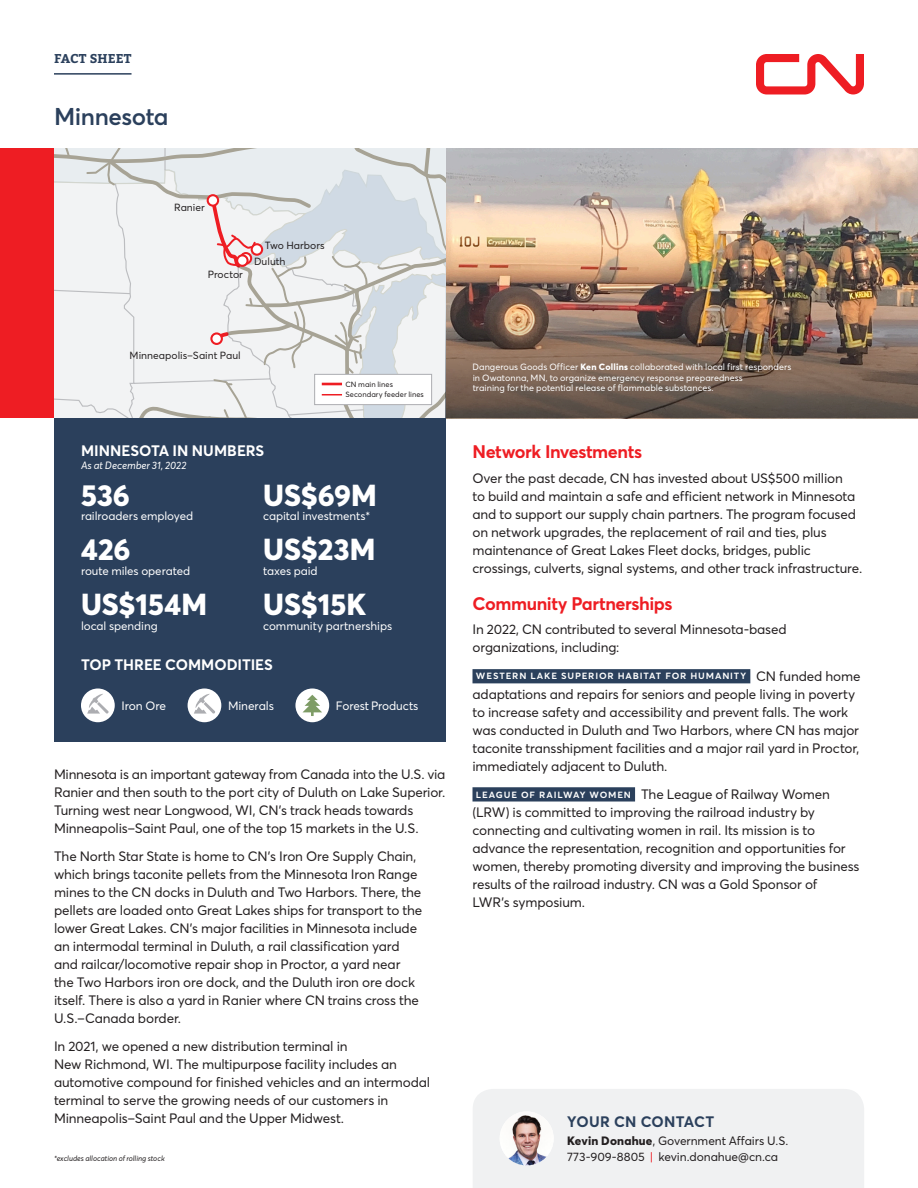
<style>
.page{position:relative;width:918px;height:1188px;background:#fff}
.page>*{position:absolute;margin:0;border:0;box-sizing:border-box;transform-origin:0 0}
.In_Numbers__Prov_Sta{font:800 30px "Averta";letter-spacing:.005em;color:#fff}
.Province_State__H1{font:600 24px "Averta";color:#2b405c}
.Subhead__H2__-_Bigge{font:700 18px "Averta";letter-spacing:-.025em;color:#ee1d23}
.In_Numbers__Prov_Sta-2{font:700 15px "Averta";color:#fff}
.Stay_Connected_-_Sub{font:700 15px "Averta";letter-spacing:.015em;color:#2b405c}
.Body_copy_-_9pt{font:13.5px/18px "Averta";letter-spacing:-.015em;color:#231f20}
.t1{font:700 12.75px "Bitter";letter-spacing:.01em;color:#2b405c}
.Body_copy_-_8pt__les{font:12px/15.5px "Averta";letter-spacing:-.005em;color:#231f20}
.Body_copy_-_8pt{font:12px "Averta";letter-spacing:-.01em;color:#fff}
.In_Numbers__Prov_Sta-3{font:11.7px "Averta";letter-spacing:-.01em;color:#fff}
.Body_copy_-_9pt-2{font:600 10.8px "Averta";letter-spacing:.08em;color:#fff}
.In_Numbers__Prov_Sta-4{font:italic 10.5px "Averta";color:#fff}
.t2{font:10.35px "Averta";color:#231f20}
.Photo_caption_-_Whit{font:9px/10.8px "Averta";letter-spacing:.005em;color:#fff}
.Fine_print{font:italic 7.5px "Averta";letter-spacing:-.005em;color:#231f20}
.Legend{font:7.5px "Averta";letter-spacing:.005em;color:#231f20}
.s1{font-weight:800}
.s2{font-weight:400;font-size:13.5px;color:#231f20}
.s3{font-weight:600;font-size:10.8px;color:#fff}
.s4{color:#ee1d23}
</style>
<div class="page">
<hr style="left:54px;top:73px;width:78px;height:2px;background:#2b405c">
<svg style="left:756px;top:54px;width:108px;height:40px"></svg>
<div style="left:473px;top:1089px;width:391px;height:99px;background:#f0f1f2"></div>
<img style="left:500px;top:1111px;width:54px;height:54px;border-radius:27px">
<img style="left:446px;top:148px;width:472px;height:162px">
<div style="left:0;top:148px;width:54px;height:270px;background:#ee1d23"></div>
<svg style="left:446px;top:310px;width:472px;height:108px;background:#766153"></svg>
<svg style="left:54px;top:148px;width:392px;height:270px"></svg>
<div style="left:54px;top:418px;width:392px;height:324px;background:#2b405c"></div>
<div style="left:472px;top:669px;width:278px;height:14px;background:#2b405c"></div>
<div style="left:472px;top:787px;width:163px;height:15px;background:#2b405c"></div>
<div style="left:295px;top:688px;width:34px;height:34px;background:#fff;border-radius:50%"></div>
<svg style="left:302px;top:695px;width:20px;height:21px"></svg>
<div style="left:188px;top:688px;width:33px;height:34px;background:#fff;border-radius:50%"></div>
<svg style="left:194px;top:693px;width:21px;height:21px"></svg>
<div style="left:81px;top:688px;width:34px;height:34px;background:#fff;border-radius:50%"></div>
<svg style="left:87px;top:693px;width:22px;height:21px"></svg>
<p class="t1" style="left:54px;top:49px;width:79px">FACT SHEET</p>
<p class="Province_State__H1" style="left:54px;top:101px;width:116px">Minnesota</p>
<p class="t2" style="left:174px;top:201px;width:32px">Ranier</p>
<p class="t2" style="left:208px;top:268px;width:37px">Proctor</p>
<p class="t2" style="left:265px;top:239px;width:61px">Two Harbors</p>
<p class="t2" style="left:254px;top:255px;width:33px">Duluth</p>
<p class="t2" style="left:130px;top:349px;width:113px">Minneapolis–Saint Paul</p>
<p class="Legend" style="left:345px;top:379px;width:49px">CN main lines</p>
<p class="Legend" style="left:345px;top:390px;width:80px">Secondary feeder lines</p>
<p class="In_Numbers__Prov_Sta-2" style="left:81px;top:441px;width:185px">MINNESOTA IN NUMBERS</p>
<p class="In_Numbers__Prov_Sta-4" style="left:81px;top:458px;width:107px">As at December 31, 2022</p>
<p class="In_Numbers__Prov_Sta" style="left:81px;top:476px;width:51px">536</p>
<p class="In_Numbers__Prov_Sta-3" style="left:81px;top:509px;width:114px">railroaders employed</p>
<p class="In_Numbers__Prov_Sta" style="left:81px;top:530px;width:51px">426</p>
<p class="In_Numbers__Prov_Sta-3" style="left:81px;top:563px;width:111px">route miles operated</p>
<p class="In_Numbers__Prov_Sta" style="left:81px;top:585px;width:128px">US$154M</p>
<p class="In_Numbers__Prov_Sta-3" style="left:81px;top:618px;width:78px">local spending</p>
<p class="In_Numbers__Prov_Sta" style="left:263px;top:476px;width:115px">US$69M</p>
<p class="In_Numbers__Prov_Sta-3" style="left:263px;top:509px;width:108px">capital investments*</p>
<p class="In_Numbers__Prov_Sta" style="left:263px;top:530px;width:114px">US$23M</p>
<p class="In_Numbers__Prov_Sta-3" style="left:263px;top:563px;width:56px">taxes paid</p>
<p class="In_Numbers__Prov_Sta" style="left:263px;top:585px;width:105px">US$15K</p>
<p class="In_Numbers__Prov_Sta-3" style="left:263px;top:618px;width:130px">community partnerships</p>
<p class="In_Numbers__Prov_Sta-2" style="left:81px;top:655px;width:193px">TOP THREE COMMODITIES</p>
<p class="Body_copy_-_8pt" style="left:122px;top:698px;width:46px">Iron Ore</p>
<p class="Body_copy_-_8pt" style="left:228px;top:698px;width:47px">Minerals</p>
<p class="Body_copy_-_8pt" style="left:336px;top:698px;width:84px">Forest Products</p>
<p class="Body_copy_-_9pt" style="left:54px;top:765px;width:393px">Minnesota is an important gateway from Canada into the U.S. via Ranier and then south to the port city of Duluth on Lake Superior.<br>Turning west near Longwood, WI, CN’s track heads towards Minneapolis–Saint Paul, one of the top 15 markets in the U.S.</p>
<p class="Body_copy_-_9pt" style="left:54px;top:847px;width:370px">The North Star State is home to CN’s Iron Ore Supply Chain, which brings taconite pellets from the Minnesota Iron Range mines to the CN docks in Duluth and Two Harbors. There, the pellets are loaded onto Great Lakes ships for transport to the lower Great Lakes. CN’s major facilities in Minnesota include an intermodal terminal in Duluth, a rail classification yard and railcar/locomotive repair shop in Proctor, a yard near the Two Harbors iron ore dock, and the Duluth iron ore dock itself. There is also a yard in Ranier where CN trains cross the U.S.–Canada border.</p>
<p class="Body_copy_-_9pt" style="left:54px;top:1037px;width:378px">In 2021, we opened a new distribution terminal in<br>New Richmond, WI. The multipurpose facility includes an automotive compound for finished vehicles and an intermodal terminal to serve the growing needs of our customers in Minneapolis–Saint Paul and the Upper Midwest.</p>
<p class="Fine_print" style="left:54px;top:1154px;width:112px">*excludes allocation of rolling stock</p>
<p class="Photo_caption_-_Whit" style="left:473px;top:361px;width:320px">Dangerous Goods Officer <span class="s1">Ken Collins</span> collaborated with local first responders in Owatonna, MN, to organize emergency response preparedness<br>training for the potential release of flammable substances.</p>
<p class="Subhead__H2__-_Bigge" style="left:472px;top:440px;width:171px">Network Investments</p>
<p class="Body_copy_-_9pt" style="left:472px;top:469px;width:391px">Over the past decade, CN has invested about US$500 million<br>to build and maintain a safe and efficient network in Minnesota and to support our supply chain partners. The program focused on network upgrades, the replacement of rail and ties, plus maintenance of Great Lakes Fleet docks, bridges, public crossings, culverts, signal systems, and other track infrastructure.</p>
<p class="Subhead__H2__-_Bigge" style="left:472px;top:592px;width:202px">Community Partnerships</p>
<p class="Body_copy_-_9pt" style="left:472px;top:621px;width:316px">In 2022, CN contributed to several Minnesota‑based organizations, including:</p>
<p class="Body_copy_-_9pt-2" style="left:476px;top:669px;width:386px">western lake superior habitat for humanity <span class="s2">CN funded home</span></p>
<p class="Body_copy_-_9pt" style="left:472px;top:685px;width:388px">adaptations and repairs for seniors and people living in poverty to increase safety and accessibility and prevent falls. The work was conducted in Duluth and Two Harbors, where CN has major taconite transshipment facilities and a major rail yard in Proctor, immediately adjacent to Duluth.</p>
<p class="Body_copy_-_9pt" style="left:472px;top:785px;width:388px"><span class="s3">league of railway women</span> The League of Railway Women (LRW) is committed to improving the railroad industry by connecting and cultivating women in rail. Its mission is to advance the representation, recognition and opportunities for women, thereby promoting diversity and improving the business results of the railroad industry. CN was a Gold Sponsor of<br>LWR’s symposium.</p>
<p class="Stay_Connected_-_Sub" style="left:567px;top:1112px;width:149px">YOUR CN CONTACT</p>
<p class="Body_copy_-_8pt__les" style="left:567px;top:1133px;width:223px"><span class="s1">Kevin Donahue</span>, Government Affairs U.S.<br>773‑909‑8805 <span class="s4">|</span> kevin.donahue@cn.ca</p>
</div>
